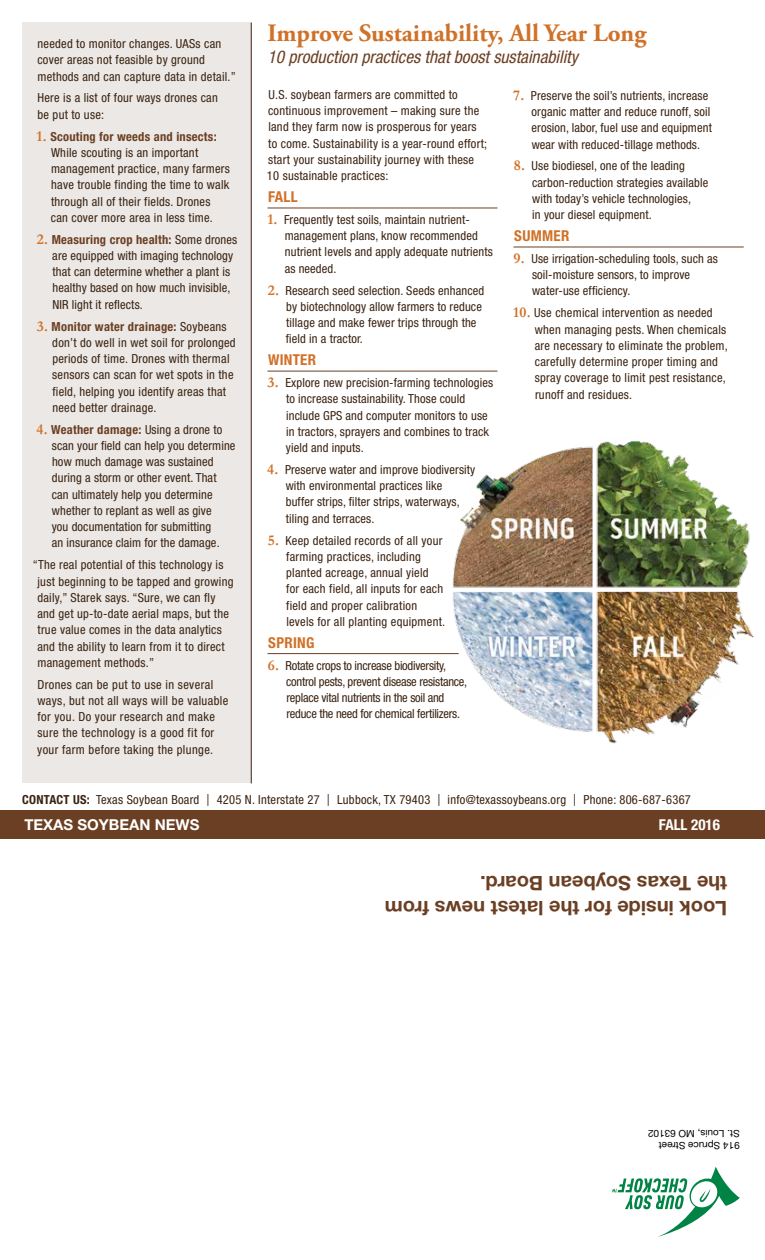
<style>
.page{position:relative;width:765px;height:1260px;background:#fff}
.page>*{position:absolute;margin:0;border:0;box-sizing:border-box;transform-origin:0 0}
.t1{font:700 25px "Adobe Garamond Pro";color:#d07128}
.t2{font:700 20px/25px "Helvetica Neue LT Std";color:#6b3f23}
.t3{font:italic condensed 17.5px "Helvetica Neue LT Std";color:#6b3f23}
.t4{font:700 condensed 15px "Helvetica Neue LT Std";letter-spacing:.02em;color:#d07128}
.t5{font:700 15px "Helvetica Neue LT Std";color:#fff}
.t6{font:700 condensed 15px "Helvetica Neue LT Std";color:#fff}
.t7{font:condensed 12.5px/16.2px "Helvetica Neue LT Std";letter-spacing:.02em;color:#3a2210}
.t8{font:condensed 12.5px/16.2px "Helvetica Neue LT Std";letter-spacing:-.02em;color:#3a2210}
.t9{font:10px/11.2px "Helvetica Neue LT Std";color:#000}
.s1{font-family:"Garamond";font-weight:700;font-stretch:normal;font-size:15px;color:#d07128}
.s2{font-weight:700;color:#6b3f23}
.s3{font-weight:700}
.s4{font-family:"Colfax";font-stretch:normal}
</style>
<div class="page">
<div style="left:22px;top:22px;width:229px;height:761px;background:#ebe8e5"></div>
<svg style="left:612px;top:1167px;width:128px;height:70px"></svg>
<div style="left:0;top:811px;width:765px;height:28px;background:#6b3f23"></div>
<hr style="left:268px;top:208px;width:230px;height:1px;background:#6b3f23">
<hr style="left:268px;top:371px;width:230px;height:1px;background:#6b3f23">
<hr style="left:268px;top:653px;width:191px;height:1px;background:#6b3f23">
<hr style="left:513px;top:247px;width:231px;height:1px;background:#6b3f23">
<hr style="left:251px;top:22px;width:1px;height:761px;background:#3a2210">
<img style="left:445px;top:440px;width:309px;height:304px">
<p class="t7" style="left:37px;top:35px;width:200px">needed to monitor changes. UASs can cover areas not feasible by ground methods and can capture data in detail.”</p>
<p class="t7" style="left:38px;top:90px;width:182px">Here is a list of four ways drones can be put to use:</p>
<p class="t7" style="left:51px;top:128px;width:181px;text-indent:-14px"><span class="s1">1.</span> <span class="s2">Scouting for weeds and insects:<br></span>While scouting is an important management practice, many farmers have trouble finding the time to walk through all of their fields. Drones can cover more area in less time.</p>
<p class="t7" style="left:52px;top:231px;width:186px;text-indent:-15px"><span class="s1">2.</span> <span class="s2">Measuring crop health:</span> Some drones are equipped with imaging technology that can determine whether a plant is healthy based on how much invisible, NIR light it reflects.</p>
<p class="t7" style="left:52px;top:318px;width:185px;text-indent:-15px"><span class="s1">3.</span> <span class="s2">Monitor water drainage:</span> Soybeans don’t do well in wet soil for prolonged periods of time. Drones with thermal sensors can scan for wet spots in the field, helping you identify areas that need better drainage.</p>
<p class="t7" style="left:52px;top:421px;width:185px;text-indent:-15px"><span class="s1">4.</span> <span class="s2">Weather damage:</span> Using a drone to scan your field can help you determine how much damage was sustained during a storm or other event. That can ultimately help you determine whether to replant as well as give<br>you documentation for submitting<br>an insurance claim for the damage.</p>
<p class="t7" style="left:37px;top:557px;width:198px;text-indent:-5px">“The real potential of this technology is just beginning to be tapped and growing daily,” Starek says. “Sure, we can fly and get up-to-date aerial maps, but the true value comes in the data analytics and the ability to learn from it to direct management methods.”</p>
<p class="t7" style="left:37px;top:676px;width:193px">Drones can be put to use in several ways, but not all ways will be valuable for you. Do your research and make sure the technology is a good fit for your farm before taking the plunge.</p>
<h1 class="t1" style="left:268px;top:18px;width:380px">Improve Sustainability, All Year Long</h1>
<h3 class="t3" style="left:268px;top:47px;width:312px">10 production practices that boost sustainability</h3>
<p class="t7" style="left:267px;top:86px;width:222px">U.S. soybean farmers are committed to continuous improvement – making sure the land they farm now is prosperous for years to come. Sustainability is a year-round effort; start your sustainability journey with these 10 sustainable practices:</p>
<p class="t4" style="left:268px;top:188px;width:31px">FALL</p>
<p class="t7" style="left:285px;top:211px;width:210px;text-indent:-17px"><span class="s1">1.</span> Frequently test soils, maintain nutrient&shy;management plans, know recommended nutrient levels and apply adequate nutrients as needed.</p>
<p class="t7" style="left:286px;top:282px;width:200px;text-indent:-18px"><span class="s1">2.</span> Research seed selection. Seeds enhanced by biotechnology allow farmers to reduce tillage and make fewer trips through the field in a tractor.</p>
<p class="t4" style="left:268px;top:351px;width:50px">WINTER</p>
<p class="t7" style="left:286px;top:374px;width:209px;text-indent:-18px"><span class="s1">3.</span> Explore new precision-farming technologies to increase sustainability. Those could include GPS and computer monitors to use in tractors, sprayers and combines to track yield and inputs.</p>
<p class="t7" style="left:286px;top:461px;width:191px;text-indent:-18px"><span class="s1">4.</span> Preserve water and improve biodiversity with environmental practices like<br>buffer strips, filter strips, waterways, tiling and terraces.</p>
<p class="t7" style="left:286px;top:532px;width:160px;text-indent:-19px"><span class="s1">5.</span> Keep detailed records of all your farming practices, including planted acreage, annual yield<br>for each field, all inputs for each field and proper calibration levels for all planting equipment.</p>
<p class="t4" style="left:268px;top:633px;width:48px">SPRING</p>
<p class="t8" style="left:286px;top:657px;width:183px;text-indent:-18px"><span class="s1">6.</span> Rotate crops to increase biodiversity, control pests, prevent disease resistance, replace vital nutrients in the soil and reduce the need for chemical fertilizers.</p>
<p class="t7" style="left:532px;top:87px;width:182px;text-indent:-18px"><span class="s1">7.</span> Preserve the soil’s nutrients, increase organic matter and reduce runoff, soil erosion, labor, fuel use and equipment wear with reduced-tillage methods.</p>
<p class="t7" style="left:532px;top:158px;width:178px;text-indent:-18px"><span class="s1">8.</span> Use biodiesel, one of the leading carbon-reduction strategies available with today’s vehicle technologies,<br>in your diesel equipment.</p>
<p class="t4" style="left:514px;top:227px;width:57px">SUMMER</p>
<p class="t7" style="left:532px;top:250px;width:187px;text-indent:-18px"><span class="s1">9.</span> Use irrigation-scheduling tools, such as soil-moisture sensors, to improve water-use efficiency.</p>
<p class="t7" style="left:535px;top:305px;width:195px;text-indent:-21px"><span class="s1">10.</span> Use chemical intervention as needed when managing pests. When chemicals are necessary to eliminate the problem, carefully determine proper timing and spray coverage to limit pest resistance, runoff and residues.</p>
<p class="t7" style="left:22px;top:792px;width:670px"><span class="s3">CONTACT US:</span> Texas Soybean Board <span class="s4">|</span> 4205 N. Interstate 27 <span class="s4">|</span> Lubbock, TX 79403 <span class="s4">|</span> info@texassoybeans.org <span class="s4">|</span> Phone: 806-687-6367</p>
<p class="t5" style="left:24px;top:816px;width:177px">TEXAS SOYBEAN NEWS</p>
<p class="t6" style="left:659px;top:816px;width:63px">FALL 2016</p>
<h2 class="t2" style="left:727px;top:921px;width:344px;rotate:-180deg">Look inside for the latest news from the Texas Soybean Board.</h2>
<p class="t9" style="left:740px;top:1151px;width:93px;rotate:-180deg">914 Spruce Street<br>St. Louis, MO 63102</p>
</div>
